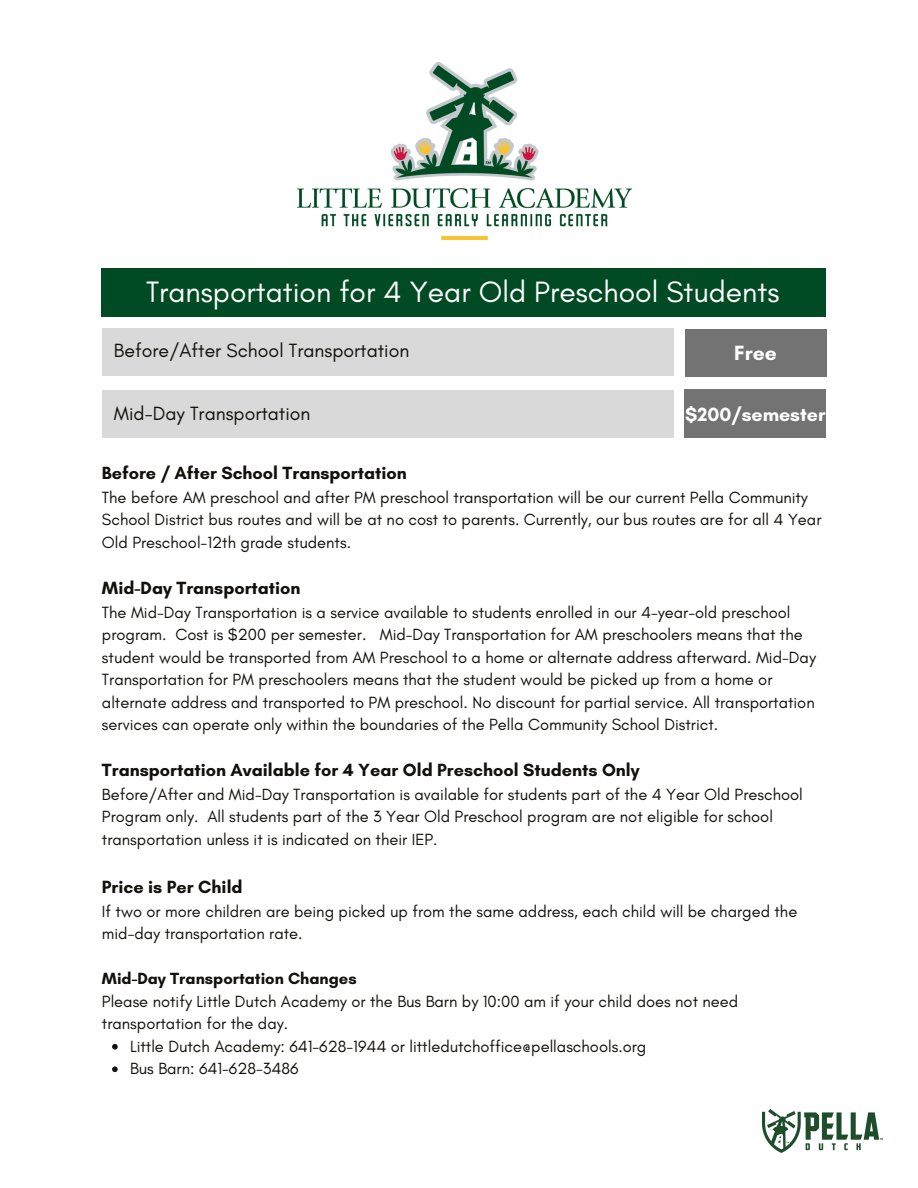
<style>
.page{position:relative;width:918px;height:1188px;background:#fff}
.page>*{position:absolute;margin:0;border:0;box-sizing:border-box;transform-origin:0 0}
.t1{font:30px "Glacial Indifference";color:#fefefe}
.t2{font:700 21px "Glacial Indifference";color:#fff}
.t3{font:19.5px "Glacial Indifference";color:#12100c}
.t4{font:700 19.5px "Glacial Indifference";color:#fff}
.t5{font:700 18px "Glacial Indifference";color:#12100c}
.t6{font:16.5px/22.5px "Glacial Indifference";color:#12100c}
.t7{font:700 16.5px "Glacial Indifference";color:#12100c}
</style>
<div class="page">
<img style="left:297px;top:62px;width:334px;height:178px">
<svg style="left:112px;top:1044px;width:6px;height:6px"></svg>
<svg style="left:112px;top:1066px;width:6px;height:6px"></svg>
<img style="left:762px;top:1109px;width:121px;height:43px">
<div style="left:685px;top:390px;width:141px;height:48px;background:#737373"></div>
<div style="left:102px;top:268px;width:724px;height:48px;background:#014b24"></div>
<div style="left:685px;top:329px;width:141px;height:47px;background:#737373"></div>
<div style="left:102px;top:328px;width:572px;height:48px;background:#d9d9d9"></div>
<div style="left:102px;top:391px;width:572px;height:47px;background:#d9d9d9"></div>
<p class="t1" style="left:146px;top:274px;width:635px">Transportation for 4 Year Old Preschool Students</p>
<p class="t3" style="left:114px;top:339px;width:297px">Before/After School Transportation</p>
<p class="t2" style="left:734px;top:340px;width:44px">Free</p>
<p class="t3" style="left:114px;top:401px;width:198px">Mid-Day Transportation</p>
<p class="t4" style="left:685px;top:402px;width:142px">$200/semester</p>
<p class="t5" style="left:102px;top:462px;width:306px">Before / After School Transportation</p>
<h1 class="t6" style="left:102px;top:486px;width:721px">The before AM preschool and after PM preschool transportation will be our current Pella Community<br>School District bus routes and will be at no cost to parents. Currently, our bus routes are for all 4 Year<br>Old Preschool-12th grade students.</h1>
<h3 class="t5" style="left:102px;top:577px;width:200px">Mid-Day Transportation</h3>
<h2 class="t6" style="left:102px;top:601px;width:716px">The Mid-Day Transportation is a service available to students enrolled in our 4-year-old preschool program. Cost is $200 per semester. Mid-Day Transportation for AM preschoolers means that the student would be transported from AM Preschool to a home or alternate address afterward. Mid-Day Transportation for PM preschoolers means that the student would be picked up from a home or alternate address and transported to PM preschool. No discount for partial service. All transportation services can operate only within the boundaries of the Pella Community School District.</h2>
<h3 class="t5" style="left:102px;top:759px;width:539px">Transportation Available for 4 Year Old Preschool Students Only</h3>
<h2 class="t6" style="left:102px;top:783px;width:702px">Before/After and Mid-Day Transportation is available for students part of the 4 Year Old Preschool<br>Program only. All students part of the 3 Year Old Preschool program are not eligible for school transportation unless it is indicated on their IEP.</h2>
<p class="t5" style="left:102px;top:876px;width:142px">Price is Per Child</p>
<p class="t6" style="left:102px;top:900px;width:697px">If two or more children are being picked up from the same address, each child will be charged the mid-day transportation rate.</p>
<p class="t7" style="left:102px;top:969px;width:256px">Mid-Day Transportation Changes</p>
<p class="t6" style="left:102px;top:990px;width:638px">Please notify Little Dutch Academy or the Bus Barn by 10:00 am if your child does not need transportation for the day.</p>
<p class="t6" style="left:130px;top:1035px;width:518px">Little Dutch Academy: 641-628-1944 or littledutchoffice@pellaschools.org</p>
<p class="t6" style="left:130px;top:1057px;width:170px">Bus Barn: 641-628-3486</p>
</div>
